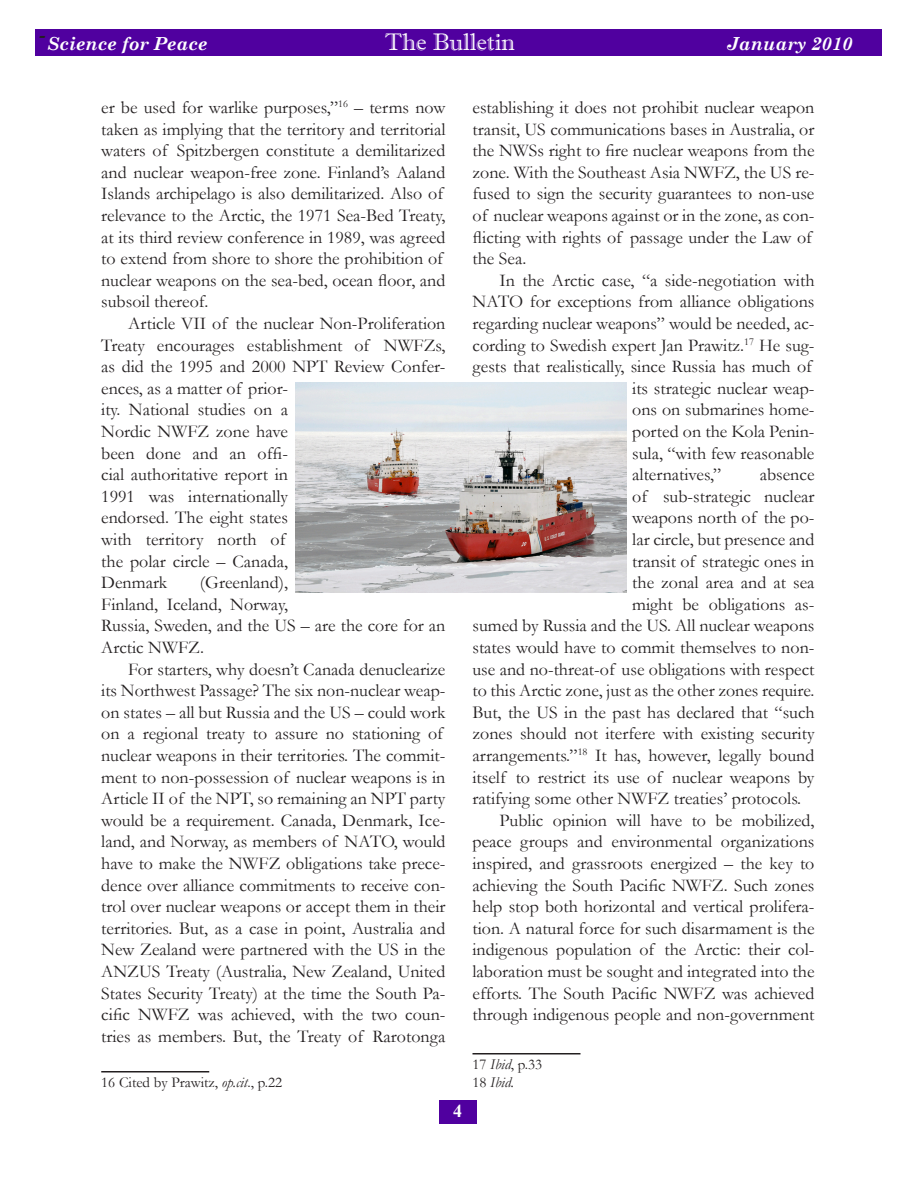
<style>
.page{position:relative;width:918px;height:1188px;background:#fff}
.page>*{position:absolute;margin:0;border:0;box-sizing:border-box;transform-origin:0 0}
.t1{font:24px "Imprint MT Shadow";color:#fff}
.t2{font:18px/21.6px "Garamond";color:#231f20}
.t3{font:italic 700 18px "Century Schoolbook";color:#fff}
.t4{font:italic 700 18px "Times New Roman";color:#231f20}
.t5{font:700 18px "Times New Roman";color:#fff}
.t6{font:15px "Garamond";color:#231f20}
.t7{font:italic 15px "Garamond";color:#231f20}
.s1{font-style:italic}
.s2{font-style:normal}
</style>
<div class="page">
<div style="left:439px;top:1100px;width:38px;height:23px;background:#50009f"></div>
<div style="left:35px;top:29px;width:846px;height:27px;background:#50009f"></div>
<hr style="left:101px;top:1071px;width:108px;height:1px;background:#231f20">
<hr style="left:472px;top:1053px;width:108px;height:1px;background:#231f20">
<img style="left:296px;top:382px;width:330px;height:210px">
<p class="t4" style="left:40px;top:25px;width:7px">-</p>
<p class="t3" style="left:47px;top:32px;width:162px">Science for Peace</p>
<h1 class="t1" style="left:385px;top:27px;width:132px">The Bulletin</h1>
<p class="t3" style="left:727px;top:32px;width:127px">January 2010</p>
<p class="t2" style="left:101px;top:96px;width:346px">er be used for warlike purposes,”<sup>16</sup> – terms now taken as implying that the territory and territorial waters of Spitzbergen constitute a demilitarized and nuclear weapon-free zone. Finland’s Aaland Islands archipelago is also demilitarized. Also of relevance to the Arctic, the 1971 Sea-Bed Treaty, at its third review conference in 1989, was agreed to extend from shore to shore the prohibition of nuclear weapons on the sea-bed, ocean floor, and subsoil thereof.</p>
<p class="t2" style="left:101px;top:312px;width:346px;text-indent:27px">Article VII of the nuclear Non-Proliferation<br>Treaty encourages establishment of NWFZs, as did the 1995 and 2000 NPT Review Confer&shy;ences, as a matter of prior-<br>ity. National studies on a<br>Nordic NWFZ zone have<br>been done and an offi-<br>cial authoritative report in<br>1991 was internationally<br>endorsed. The eight states<br>with territory north of<br>the polar circle – Canada,<br>Denmark</p>
<p class="t2" style="left:101px;top:572px;width:346px;text-indent:99px">(Greenland),<br>Finland, Iceland, Norway,<br>Russia, Sweden, and the US – are the core for an<br>Arctic NWFZ.</p>
<p class="t2" style="left:101px;top:658px;width:346px;text-indent:27px">For starters, why doesn’t Canada denuclearize its Northwest Passage? The six non-nuclear weap&shy;on states – all but Russia and the US – could work on a regional treaty to assure no stationing of nuclear weapons in their territories. The commit&shy;ment to non-possession of nuclear weapons is in Article II of the NPT, so remaining an NPT party would be a requirement. Canada, Denmark, Ice&shy;land, and Norway, as members of NATO, would have to make the NWFZ obligations take prece&shy;dence over alliance commitments to receive con&shy;trol over nuclear weapons or accept them in their territories. But, as a case in point, Australia and New Zealand were partnered with the US in the ANZUS Treaty (Australia, New Zealand, United States Security Treaty) at the time the South Pa&shy;cific NWFZ was achieved, with the two coun&shy;tries as members. But, the Treaty of Rarotonga</p>
<p class="t6" style="left:101px;top:1073px;width:182px">16 Cited by Prawitz, <span class="s1">op.cit</span>., p.22</p>
<p class="t5" style="left:453px;top:1100px;width:10px">4</p>
<p class="t2" style="left:472px;top:96px;width:344px">establishing it does not prohibit nuclear weapon transit, US communications bases in Australia, or the NWSs right to fire nuclear weapons from the zone. With the Southeast Asia NWFZ, the US re&shy;fused to sign the security guarantees to non-use of nuclear weapons against or in the zone, as con&shy;flicting with rights of passage under the Law of the Sea.</p>
<p class="t2" style="left:500px;top:269px;width:317px">In the Arctic case, “a side-negotiation with</p>
<p class="t2" style="left:472px;top:291px;width:343px">NATO for exceptions from alliance obligations</p>
<p class="t2" style="left:472px;top:312px;width:344px">regarding nuclear weapons” would be needed, ac-</p>
<p class="t2" style="left:472px;top:334px;width:344px">cording to Swedish expert Jan Prawitz.<sup>17</sup> He sug-</p>
<p class="t2" style="left:472px;top:356px;width:341px">gests that realistically, since Russia has much of</p>
<p class="t2" style="left:632px;top:377px;width:184px">its strategic nuclear weap-</p>
<p class="t2" style="left:632px;top:399px;width:184px">ons on submarines home-</p>
<p class="t2" style="left:632px;top:420px;width:184px">ported on the Kola Penin-</p>
<p class="t2" style="left:632px;top:442px;width:184px">sula, “with few reasonable</p>
<p class="t2" style="left:632px;top:464px;width:91px">alternatives,”</p>
<p class="t2" style="left:760px;top:464px;width:56px">absence</p>
<p class="t2" style="left:632px;top:485px;width:184px">of sub-strategic nuclear</p>
<p class="t2" style="left:632px;top:507px;width:184px">weapons north of the po-</p>
<p class="t2" style="left:632px;top:528px;width:184px">lar circle, but presence and</p>
<p class="t2" style="left:632px;top:550px;width:184px">transit of strategic ones in</p>
<p class="t2" style="left:632px;top:572px;width:184px">the zonal area and at sea</p>
<p class="t2" style="left:632px;top:593px;width:184px">might be obligations as-</p>
<p class="t2" style="left:472px;top:615px;width:343px">sumed by Russia and the US. All nuclear weapons</p>
<p class="t2" style="left:472px;top:636px;width:343px">states would have to commit themselves to non-</p>
<p class="t2" style="left:472px;top:658px;width:343px">use and no-threat-of use obligations with respect</p>
<p class="t2" style="left:472px;top:680px;width:343px">to this Arctic zone, just as the other zones require.</p>
<p class="t2" style="left:472px;top:701px;width:344px">But, the US in the past has declared that “such</p>
<p class="t2" style="left:472px;top:723px;width:344px">zones should not iterfere with existing security</p>
<p class="t2" style="left:472px;top:744px;width:343px">arrangements.”<sup>18</sup> It has, however, legally bound</p>
<p class="t2" style="left:472px;top:766px;width:343px">itself to restrict its use of nuclear weapons by</p>
<p class="t2" style="left:472px;top:788px;width:330px">ratifying some other NWFZ treaties’ protocols.</p>
<p class="t2" style="left:472px;top:809px;width:344px;text-align:justify;text-indent:27px">Public opinion will have to be mobilized, peace groups and environmental organizations inspired, and grassroots energized – the key to achieving the South Pacific NWFZ. Such zones help stop both horizontal and vertical prolifera&shy;tion. A natural force for such disarmament is the indigenous population of the Arctic: their col&shy;laboration must be sought and integrated into the efforts. The South Pacific NWFZ was achieved through indigenous people and non-government</p>
<p class="t6" style="left:472px;top:1055px;width:71px">17 <span class="s1">Ibid</span>, p.33</p>
<p class="t7" style="left:472px;top:1073px;width:43px"><span class="s2">18</span> Ibid.</p>
</div>
